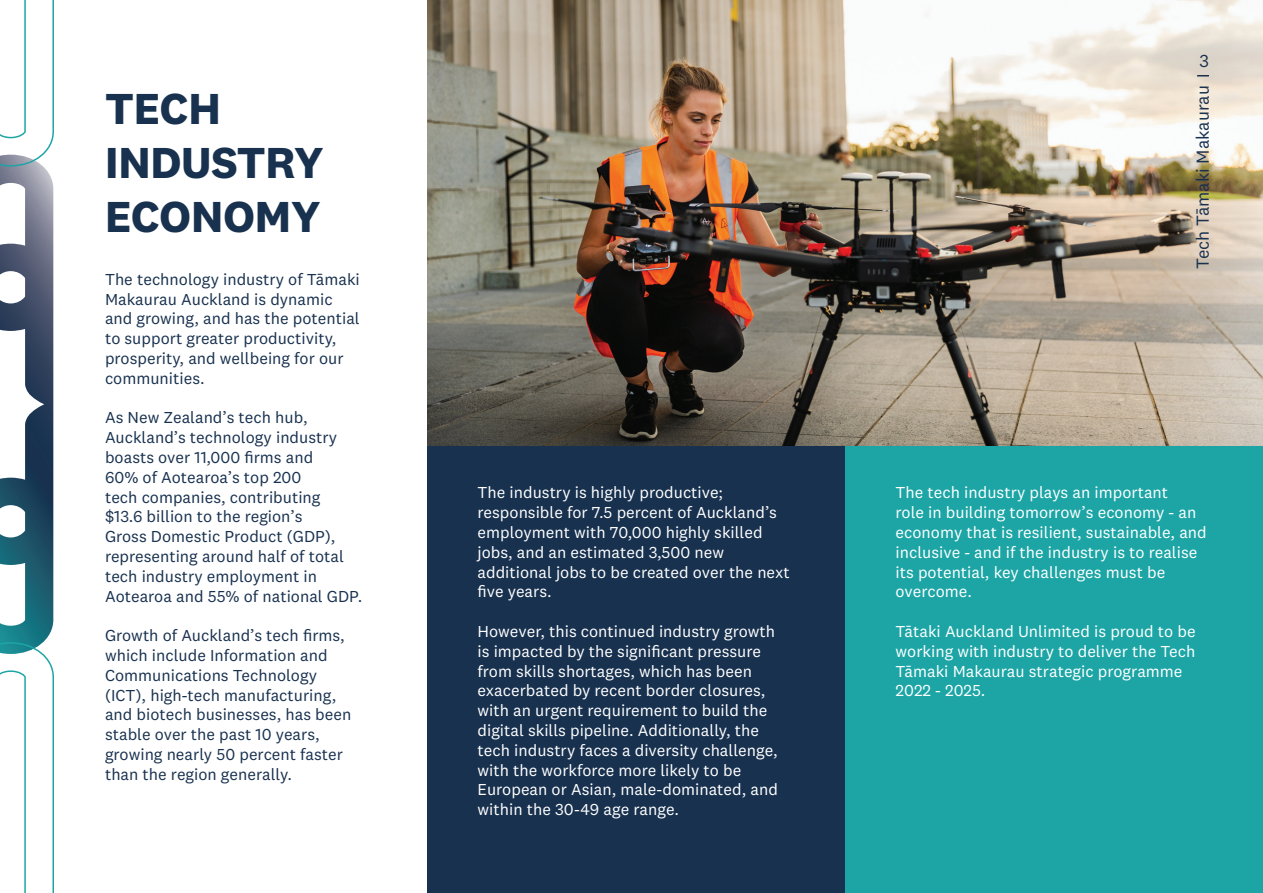
<style>
.page{position:relative;width:1263px;height:893px;background:#fff}
.page>*{position:absolute;margin:0;border:0;box-sizing:border-box;transform-origin:0 0}
.t1{font:700 45px/54px "National 2";letter-spacing:-.005em;color:#18314f}
.t2{font:18px "National 2";color:#18314f}
.t3{font:16.5px/19.8px "National 2";color:#fff}
.t4{font:16.5px/19.8px "National 2";color:#18314f}
</style>
<div class="page">
<img style="left:427px;top:0;width:836px;height:447px">
<div style="left:845px;top:447px;width:418px;height:446px;background:#1da5a6"></div>
<div style="left:427px;top:446px;width:418px;height:447px;background:#18314f"></div>
<svg style="left:1197px;top:75px;width:12px;height:2px"></svg>
<svg style="left:0;top:0;width:54px;height:893px"></svg>
<h1 class="t1" style="left:105px;top:81px;width:220px">TECH<br>INDUSTRY<br>ECONOMY</h1>
<p class="t4" style="left:105px;top:269px;width:256px">The technology industry of Tāmaki<br>Makaurau Auckland is dynamic and growing, and has the potential to support greater productivity, prosperity, and wellbeing for our communities.</p>
<p class="t4" style="left:105px;top:408px;width:259px">As New Zealand’s tech hub,<br>Auckland’s technology industry boasts over 11,000 firms and<br>60% of Aotearoa’s top 200<br>tech companies, contributing<br>$13.6 billion to the region’s<br>Gross Domestic Product (GDP), representing around half of total tech industry employment in<br>Aotearoa and 55% of national GDP.</p>
<p class="t4" style="left:105px;top:626px;width:248px">Growth of Auckland’s tech firms, which include Information and<br>Communications Technology (ICT), high-tech manufacturing, and biotech businesses, has been stable over the past 10 years, growing nearly 50 percent faster than the region generally.</p>
<p class="t3" style="left:478px;top:483px;width:314px">The industry is highly productive; responsible for 7.5 percent of Auckland’s employment with 70,000 highly skilled jobs, and an estimated 3,500 new additional jobs to be created over the next five years.</p>
<p class="t3" style="left:478px;top:621px;width:302px">However, this continued industry growth is impacted by the significant pressure from skills shortages, which has been exacerbated by recent border closures, with an urgent requirement to build the digital skills pipeline. Additionally, the tech industry faces a diversity challenge, with the workforce more likely to be European or Asian, male-dominated, and within the 30-49 age range.</p>
<p class="t2" style="left:1199px;top:50px;width:11px">3</p>
<p class="t2" style="left:1192px;top:269px;width:185px;rotate:-90deg">Tech Tāmaki Makaurau</p>
<p class="t3" style="left:895px;top:483px;width:313px">The tech industry plays an important<br>role in building tomorrow’s economy - an economy that is resilient, sustainable, and inclusive - and if the industry is to realise its potential, key challenges must be overcome.</p>
<p class="t3" style="left:895px;top:621px;width:302px">Tātaki Auckland Unlimited is proud to be working with industry to deliver the Tech<br>Tāmaki Makaurau strategic programme<br>2022 - 2025.</p>
</div>
